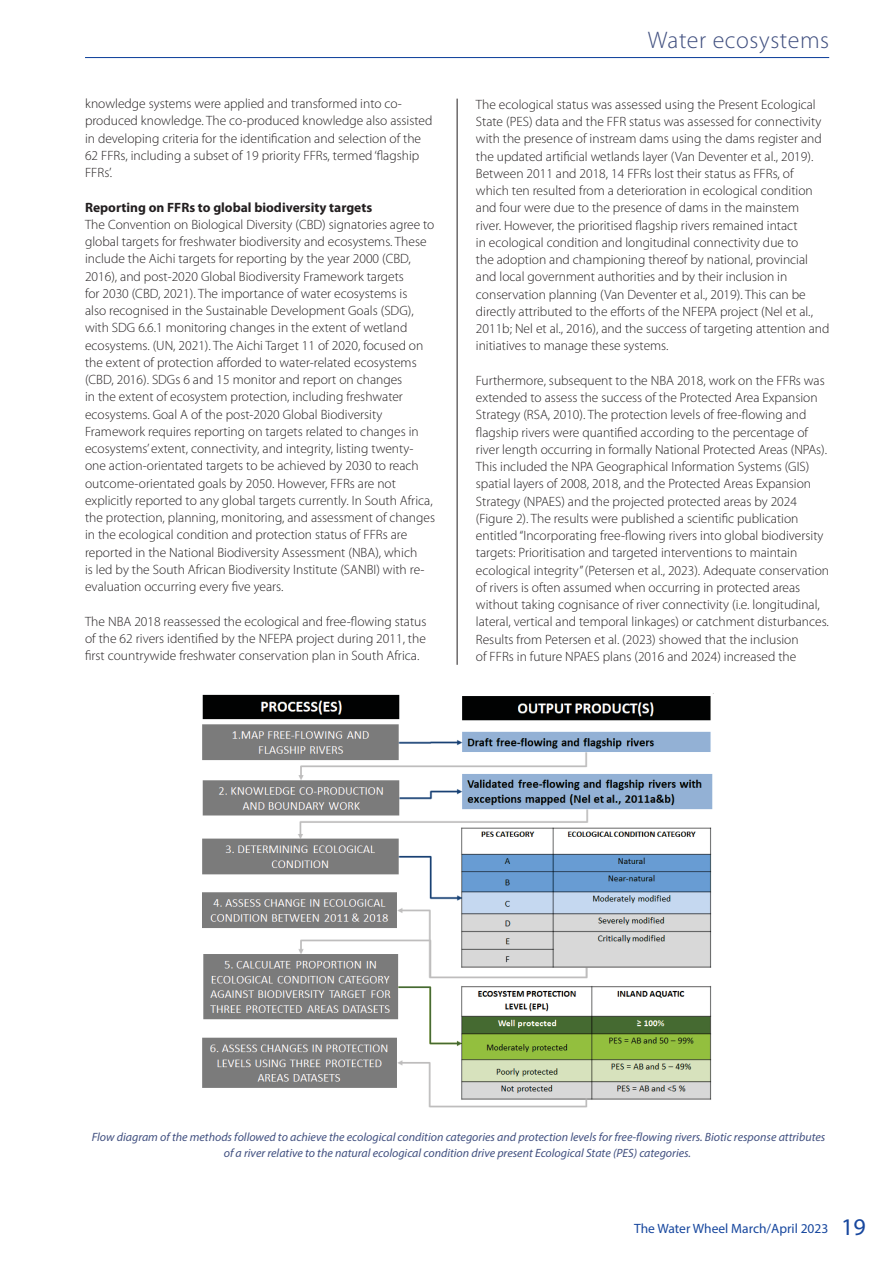
<style>
.page{position:relative;width:893px;height:1263px;background:#fff}
.page>*{position:absolute;margin:0;border:0;box-sizing:border-box;transform-origin:0 0}
.t1{font:300 24px "Myriad Pro";letter-spacing:.025em;color:#415080}
.t2{font:300 13.5px/17.2px "Myriad Pro";color:#231f20}
.t3{font:700 13.5px "Myriad Pro";color:#231f20}
.t4{font:13.5px "Myriad Pro";color:#17479e}
.t5{font:italic 12px/16.5px "Myriad Pro";color:#415080;text-align:center}
.s1{font-size:24px}
</style>
<div class="page">
<hr style="left:85px;top:57px;width:744px;height:1px;background:#17479e">
<hr style="left:457px;top:99px;width:1px;height:566px;background:#231f20">
<img style="left:202px;top:694px;width:511px;height:414px">
<p class="t2" style="left:85px;top:96px;width:349px">knowledge systems were applied and transformed into co&shy;produced knowledge. The co-produced knowledge also assisted in developing criteria for the identification and selection of the 62 FFRs, including a subset of 19 priority FFRs, termed ‘flagship FFRs’.</p>
<p class="t3" style="left:85px;top:202px;width:289px">Reporting on FFRs to global biodiversity targets</p>
<p class="t2" style="left:85px;top:217px;width:351px">The Convention on Biological Diversity (CBD) signatories agree to global targets for freshwater biodiversity and ecosystems. These include the Aichi targets for reporting by the year 2000 (CBD, 2016), and post-2020 Global Biodiversity Framework targets<br>for 2030 (CBD, 2021). The importance of water ecosystems is<br>also recognised in the Sustainable Development Goals (SDG), with SDG 6.6.1 monitoring changes in the extent of wetland ecosystems. (UN, 2021). The Aichi Target 11 of 2020, focused on the extent of protection afforded to water-related ecosystems (CBD, 2016). SDGs 6 and 15 monitor and report on changes<br>in the extent of ecosystem protection, including freshwater ecosystems. Goal A of the post-2020 Global Biodiversity Framework requires reporting on targets related to changes in ecosystems’ extent, connectivity, and integrity, listing twenty&shy;one action-orientated targets to be achieved by 2030 to reach outcome-orientated goals by 2050. However, FFRs are not explicitly reported to any global targets currently. In South Africa, the protection, planning, monitoring, and assessment of changes in the ecological condition and protection status of FFRs are reported in the National Biodiversity Assessment (NBA), which<br>is led by the South African Biodiversity Institute (SANBI) with re&shy;evaluation occurring every five years.</p>
<p class="t2" style="left:85px;top:614px;width:343px;text-align:justify">The NBA 2018 reassessed the ecological and free-flowing status of the 62 rivers identified by the NFEPA project during 2011, the first countrywide freshwater conservation plan in South Africa.</p>
<h1 class="t1" style="left:648px;top:31px;width:183px">Water ecosystems</h1>
<p class="t2" style="left:476px;top:97px;width:355px">The ecological status was assessed using the Present Ecological State (PES) data and the FFR status was assessed for connectivity with the presence of instream dams using the dams register and the updated artificial wetlands layer (Van Deventer et al., 2019).<br>Between 2011 and 2018, 14 FFRs lost their status as FFRs, of which ten resulted from a deterioration in ecological condition and four were due to the presence of dams in the mainstem<br>river. However, the prioritised flagship rivers remained intact<br>in ecological condition and longitudinal connectivity due to<br>the adoption and championing thereof by national, provincial and local government authorities and by their inclusion in conservation planning (Van Deventer et al., 2019). This can be directly attributed to the efforts of the NFEPA project (Nel et al., 2011b; Nel et al., 2016), and the success of targeting attention and initiatives to manage these systems.</p>
<p class="t2" style="left:476px;top:373px;width:355px">Furthermore, subsequent to the NBA 2018, work on the FFRs was extended to assess the success of the Protected Area Expansion Strategy (RSA, 2010). The protection levels of free-flowing and flagship rivers were quantified according to the percentage of river length occurring in formally National Protected Areas (NPAs).<br>This included the NPA Geographical Information Systems (GIS) spatial layers of 2008, 2018, and the Protected Areas Expansion Strategy (NPAES) and the projected protected areas by 2024 (Figure 2). The results were published a scientific publication entitled “Incorporating free-flowing rivers into global biodiversity targets: Prioritisation and targeted interventions to maintain ecological integrity” (Petersen et al., 2023). Adequate conservation of rivers is often assumed when occurring in protected areas without taking cognisance of river connectivity (i.e. longitudinal, lateral, vertical and temporal linkages) or catchment disturbances.<br>Results from Petersen et al. (2023) showed that the inclusion<br>of FFRs in future NPAES plans (2016 and 2024) increased the</p>
<p class="t5" style="left:92px;top:1130px;width:735px">Flow diagram of the methods followed to achieve the ecological condition categories and protection levels for free-flowing rivers. Biotic response attributes of a river relative to the natural ecological condition drive present Ecological State (PES) categories.</p>
<p class="t4" style="left:634px;top:1223px;width:233px">The Water Wheel March/April 2023 <span class="s1">19</span></p>
</div>
